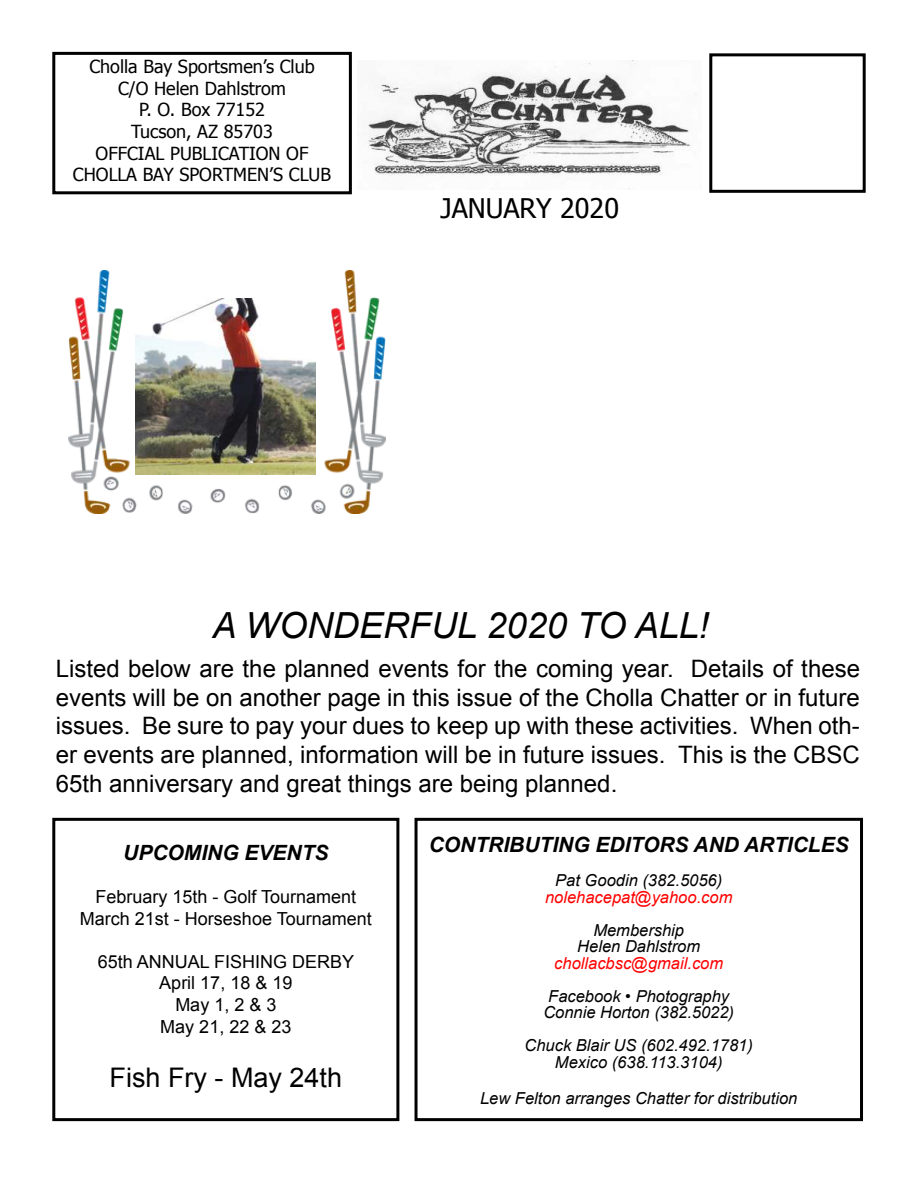
<style>
.page{position:relative;width:918px;height:1188px;background:#fff}
.page>*{position:absolute;margin:0;border:0;box-sizing:border-box;transform-origin:0 0}
.t1{font:italic 36px "Arial";color:#000}
.t2{font:27px "Arial";color:#000}
.t3{font:27px "Tahoma";color:#000}
.t4{font:24px/28.8px "Arial";color:#000;text-align:justify}
.t5{font:italic 700 21px "Arial";color:#000}
.t6{font:18px/21.6px "Tahoma";color:#000;text-align:center}
.t7{font:18px/21.6px "Arial";color:#000;text-align:center}
.t8{font:italic 16.5px/16.5px "Arial";color:#000;text-align:center}
.t9{font:italic 16.5px "Arial";color:#f00}
</style>
<div class="page">
<div style="left:52px;top:52px;width:300px;height:142px;border:3px solid #000"></div>
<div style="left:709px;top:53px;width:157px;height:140px;border:3px solid #000"></div>
<div style="left:52px;top:818px;width:347px;height:303px;border:3px solid #000"></div>
<div style="left:415px;top:818px;width:448px;height:303px;border:3px solid #000"></div>
<img style="left:368px;top:61px;width:323px;height:128px">
<img style="left:68px;top:271px;width:318px;height:242px">
<p class="t6" style="left:73px;top:57px;width:260px">Cholla Bay Sportsmen’s Club<br>C/O Helen Dahlstrom<br>P. O. Box 77152<br>Tucson, AZ 85703<br>OFFCIAL PUBLICATION OF<br>CHOLLA BAY SPORTMEN’S CLUB</p>
<p class="t3" style="left:441px;top:197px;width:180px">JANUARY 2020</p>
<h1 class="t1" style="left:213px;top:610px;width:498px">A WONDERFUL 2020 TO ALL!</h1>
<p class="t4" style="left:56px;top:656px;width:806px">Listed below are the planned events for the coming year. Details of these events will be on another page in this issue of the Cholla Chatter or in future issues. Be sure to pay your dues to keep up with these activities. When oth&shy;er events are planned, information will be in future issues. This is the CBSC 65th anniversary and great things are being planned.</p>
<p class="t5" style="left:123px;top:845px;width:207px">UPCOMING EVENTS</p>
<p class="t7" style="left:80px;top:887px;width:293px">February 15th - Golf Tournament<br>March 21st - Horseshoe Tournament</p>
<p class="t7" style="left:98px;top:952px;width:258px">65th ANNUAL FISHING DERBY<br>April 17, 18 &amp; 19<br>May 1, 2 &amp; 3<br>May 21, 22 &amp; 23</p>
<p class="t2" style="left:110px;top:1066px;width:234px">Fish Fry - May 24th</p>
<p class="t5" style="left:429px;top:837px;width:422px">CONTRIBUTING EDITORS AND ARTICLES</p>
<p class="t8" style="left:555px;top:874px;width:168px">Pat Goodin (382.5056)</p>
<p class="t9" style="left:545px;top:890px;width:189px">nolehacepat@yahoo.com</p>
<p class="t8" style="left:577px;top:923px;width:124px">Membership<br>Helen Dahlstrom</p>
<p class="t9" style="left:554px;top:956px;width:170px">chollacbsc@gmail.com</p>
<p class="t8" style="left:543px;top:988px;width:192px;text-align:left">Facebook • Photography<br>Connie Horton (382.5022)</p>
<p class="t8" style="left:525px;top:1039px;width:230px">Chuck Blair US (602.492.1781)<br>Mexico (638.113.3104)</p>
<p class="t8" style="left:480px;top:1091px;width:319px">Lew Felton arranges Chatter for distribution</p>
</div>
